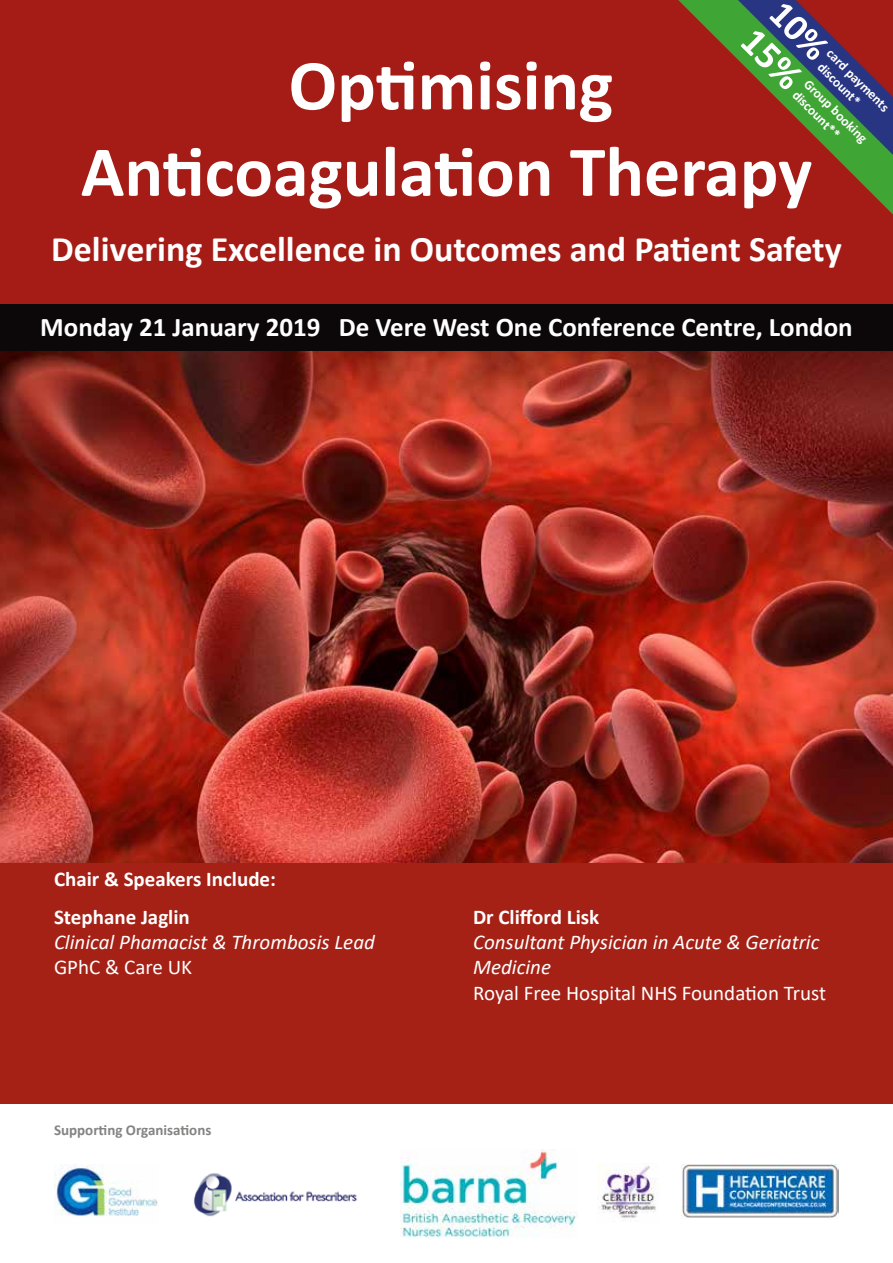
<style>
.page{position:relative;width:893px;height:1263px;background:#fff}
.page>*{position:absolute;margin:0;border:0;box-sizing:border-box;transform-origin:0 0}
.t1{font:700 72px/86.4px "Calibri";color:#fff;text-align:center}
.t2{font:700 36px "Calibri";color:#fff}
.t3{font:700 27px "Calibri";color:#fff}
.t4{font:italic 21px/25.2px "Calibri";color:#fff}
.t5{font:700 21px "Calibri";color:#fff}
.t6{font:21px "Calibri";color:#fff}
.t7{font:700 15px "Calibri";color:#838382}
.t8{font:700 13.5px/16.2px "Calibri";color:#fff}
</style>
<div class="page">
<img style="left:0;top:351px;width:893px;height:512px">
<div style="left:0;top:0;width:893px;height:344px;background:#a51c17"></div>
<div style="left:0;top:305px;width:893px;height:46px;background:#0c0708"></div>
<div style="left:0;top:863px;width:893px;height:240px;background:#a52116"></div>
<img style="left:54px;top:1164px;width:104px;height:52px">
<img style="left:681px;top:1164px;width:158px;height:54px">
<img style="left:597px;top:1163px;width:60px;height:55px">
<svg style="left:678px;top:0;width:215px;height:215px"></svg>
<img style="left:194px;top:1173px;width:163px;height:44px">
<img style="left:401px;top:1150px;width:175px;height:88px">
<svg style="left:736px;top:0;width:157px;height:156px"></svg>
<p class="t8" style="left:835px;top:45px;width:84px;rotate:45deg">card payments discount*</p>
<h1 class="t1" style="left:81px;top:41px;width:733px">Optimising<br>Anticoagulation Therapy</h1>
<h2 class="t2" style="left:51px;top:223px;width:792px">Delivering Excellence in Outcomes and Patient Safety</h2>
<p class="t8" style="left:812px;top:76px;width:85px;rotate:45deg">Group booking discount**</p>
<p class="t3" style="left:40px;top:308px;width:814px">Monday 21 January 2019 De Vere West One Conference Centre, London</p>
<p class="t5" style="left:54px;top:864px;width:223px">Chair &amp; Speakers Include:</p>
<p class="t5" style="left:54px;top:902px;width:137px">Stephane Jaglin</p>
<p class="t4" style="left:54px;top:929px;width:322px">Clinical Phamacist &amp; Thrombosis Lead</p>
<p class="t6" style="left:54px;top:953px;width:140px">GPhC &amp; Care UK</p>
<p class="t7" style="left:54px;top:1119px;width:159px">Supporting Organisations</p>
<p class="t5" style="left:473px;top:902px;width:128px">Dr Clifford Lisk</p>
<p class="t4" style="left:473px;top:929px;width:348px">Consultant Physician in Acute &amp; Geriatric<br>Medicine</p>
<p class="t6" style="left:473px;top:978px;width:355px">Royal Free Hospital NHS Foundation Trust</p>
</div>
